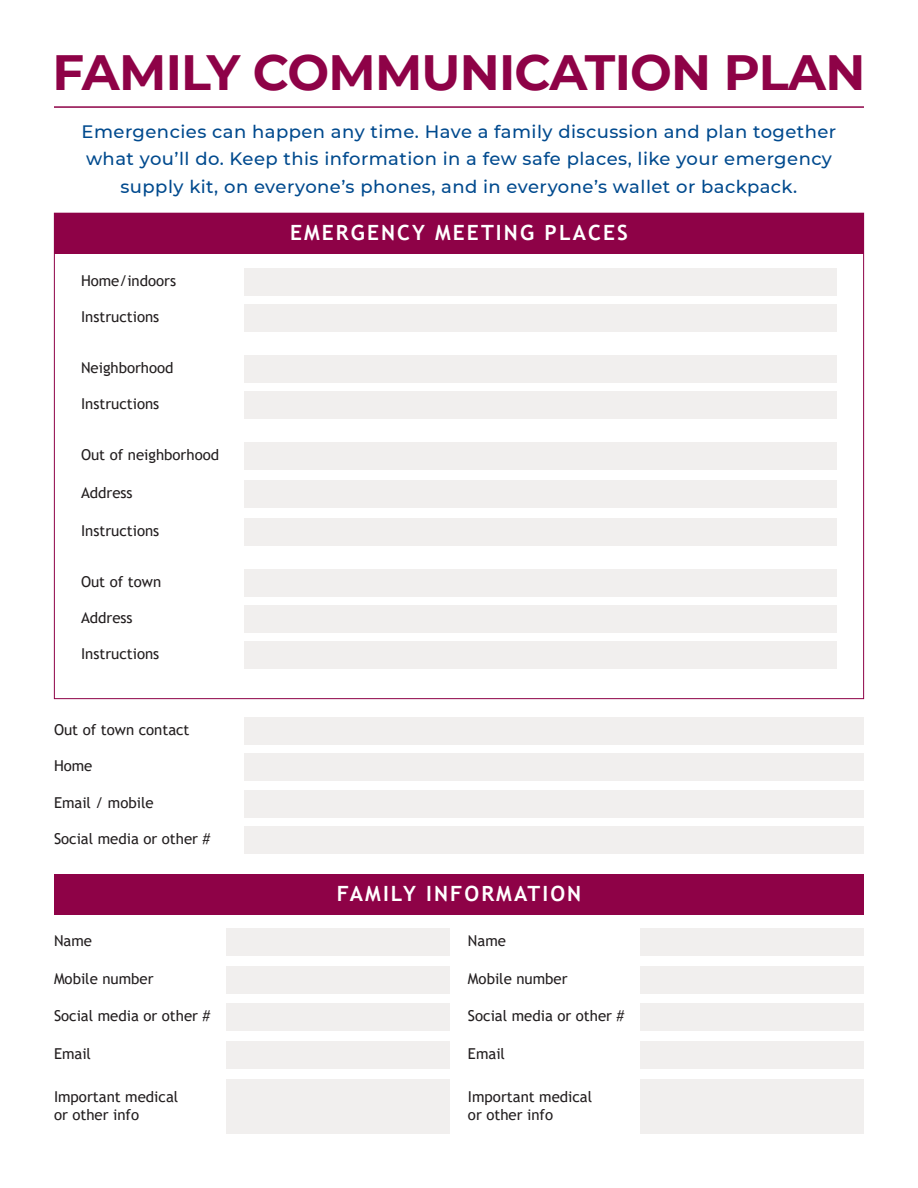
<style>
.page{position:relative;width:918px;height:1188px;background:#fff}
.page>*{position:absolute;margin:0;border:0;box-sizing:border-box;transform-origin:0 0}
.t1{font:700 49.5px "Montserrat";letter-spacing:-.015em;color:#8e0247}
.t2{font:700 21px "Trebuchet MS";letter-spacing:.1em;color:#fff}
.t3{font:500 18px/27.6px "Montserrat";letter-spacing:.025em;color:#004a8e;text-align:center}
.t4{font:15px/18px "Trebuchet MS";color:#231f20}
</style>
<div class="page">
<hr style="left:54px;top:106px;width:810px;height:2px;background:#8e0247">
<div style="left:54px;top:213px;width:810px;height:40px;background:#8e0247"></div>
<div style="left:245px;top:268px;width:592px;height:27px;background:#f1efee"></div>
<div style="left:226px;top:928px;width:224px;height:28px;background:#f1efee"></div>
<div style="left:226px;top:966px;width:224px;height:28px;background:#f1efee"></div>
<div style="left:226px;top:1004px;width:224px;height:27px;background:#f1efee"></div>
<div style="left:226px;top:1041px;width:224px;height:28px;background:#f1efee"></div>
<div style="left:226px;top:1079px;width:224px;height:55px;background:#f1efee"></div>
<div style="left:640px;top:928px;width:224px;height:28px;background:#f1efee"></div>
<div style="left:640px;top:966px;width:224px;height:28px;background:#f1efee"></div>
<div style="left:640px;top:1004px;width:224px;height:27px;background:#f1efee"></div>
<div style="left:640px;top:1041px;width:224px;height:28px;background:#f1efee"></div>
<div style="left:640px;top:1079px;width:224px;height:55px;background:#f1efee"></div>
<div style="left:245px;top:304px;width:592px;height:28px;background:#f1efee"></div>
<div style="left:245px;top:355px;width:592px;height:28px;background:#f1efee"></div>
<div style="left:245px;top:391px;width:592px;height:28px;background:#f1efee"></div>
<div style="left:245px;top:442px;width:592px;height:28px;background:#f1efee"></div>
<div style="left:245px;top:480px;width:592px;height:28px;background:#f1efee"></div>
<div style="left:245px;top:518px;width:592px;height:28px;background:#f1efee"></div>
<div style="left:245px;top:569px;width:592px;height:28px;background:#f1efee"></div>
<div style="left:245px;top:605px;width:592px;height:28px;background:#f1efee"></div>
<div style="left:245px;top:642px;width:592px;height:27px;background:#f1efee"></div>
<div style="left:245px;top:717px;width:619px;height:28px;background:#f1efee"></div>
<div style="left:245px;top:753px;width:619px;height:28px;background:#f1efee"></div>
<div style="left:245px;top:790px;width:619px;height:27px;background:#f1efee"></div>
<div style="left:245px;top:826px;width:619px;height:28px;background:#f1efee"></div>
<div style="left:54px;top:874px;width:810px;height:40px;background:#8e0247"></div>
<h1 class="t1" style="left:53px;top:43px;width:814px">FAMILY COMMUNICATION PLAN</h1>
<p class="t3" style="left:82px;top:117px;width:756px">Emergencies can happen any time. Have a family discussion and plan together what you’ll do. Keep this information in a few safe places, like your emergency supply kit, on everyone’s phones, and in everyone’s wallet or backpack.</p>
<p class="t4" style="left:81px;top:271px;width:97px">Home/indoors</p>
<p class="t4" style="left:81px;top:307px;width:80px">Instructions</p>
<p class="t4" style="left:81px;top:358px;width:94px">Neighborhood</p>
<p class="t4" style="left:81px;top:395px;width:80px">Instructions</p>
<p class="t4" style="left:81px;top:446px;width:140px">Out of neighborhood</p>
<p class="t4" style="left:81px;top:484px;width:53px">Address</p>
<p class="t4" style="left:81px;top:521px;width:80px">Instructions</p>
<p class="t4" style="left:81px;top:572px;width:82px">Out of town</p>
<p class="t4" style="left:81px;top:609px;width:53px">Address</p>
<p class="t4" style="left:81px;top:645px;width:80px">Instructions</p>
<p class="t4" style="left:54px;top:721px;width:137px">Out of town contact</p>
<p class="t4" style="left:54px;top:757px;width:40px">Home</p>
<p class="t4" style="left:54px;top:793px;width:101px">Email / mobile</p>
<p class="t4" style="left:54px;top:829px;width:158px">Social media or other #</p>
<p class="t4" style="left:54px;top:931px;width:40px">Name</p>
<p class="t4" style="left:54px;top:969px;width:101px">Mobile number</p>
<p class="t4" style="left:54px;top:1007px;width:158px">Social media or other #</p>
<p class="t4" style="left:54px;top:1045px;width:39px">Email</p>
<p class="t4" style="left:54px;top:1087px;width:126px">Important medical or other info</p>
<h2 class="t2" style="left:290px;top:220px;width:339px">EMERGENCY MEETING PLACES</h2>
<h2 class="t2" style="left:337px;top:881px;width:246px">FAMILY INFORMATION</h2>
<p class="t4" style="left:468px;top:931px;width:40px">Name</p>
<p class="t4" style="left:468px;top:969px;width:101px">Mobile number</p>
<p class="t4" style="left:468px;top:1007px;width:158px">Social media or other #</p>
<p class="t4" style="left:468px;top:1045px;width:39px">Email</p>
<p class="t4" style="left:468px;top:1087px;width:126px">Important medical or other info</p>
</div>
